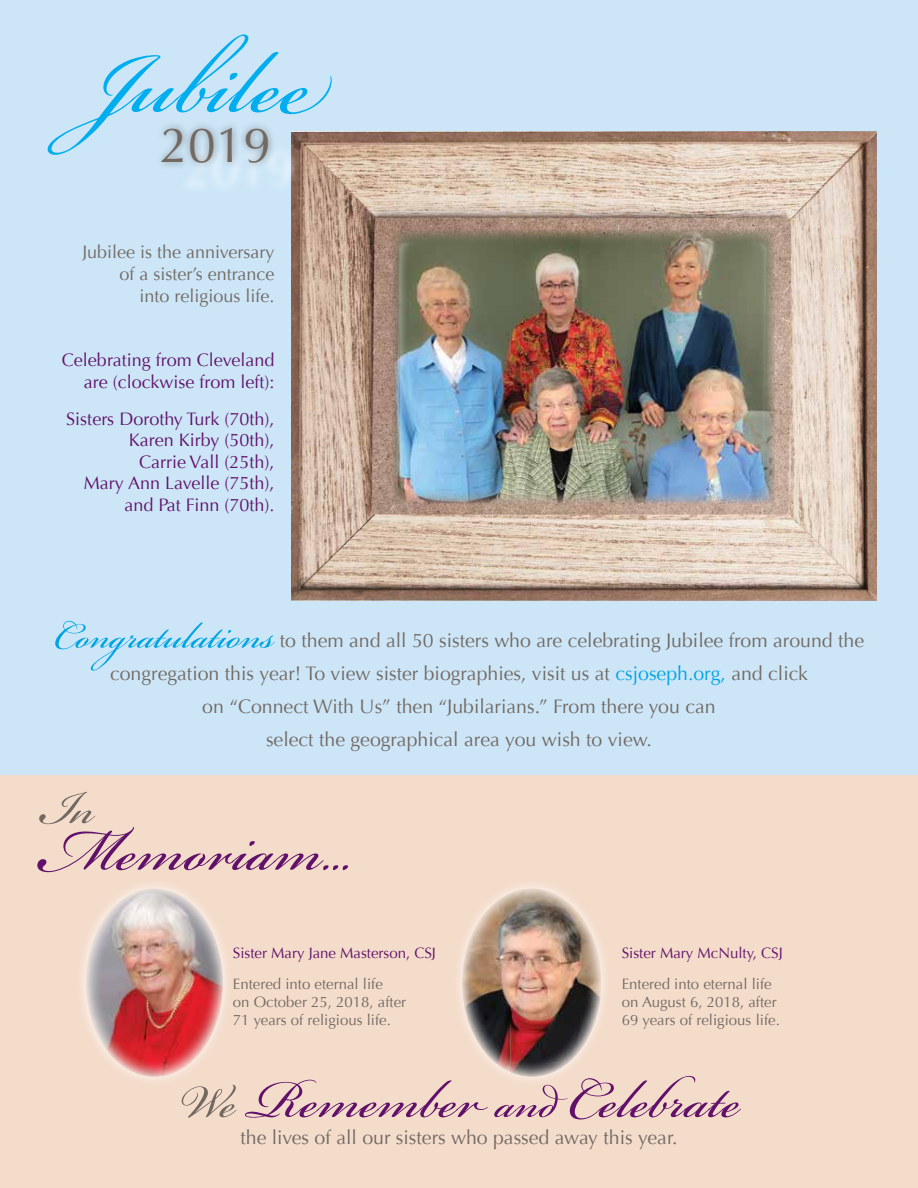
<style>
.page{position:relative;width:918px;height:1188px;background:#fff}
.page>*{position:absolute;margin:0;border:0;box-sizing:border-box;transform-origin:0 0}
.t1{font:135px "Bickham Script Pro";color:#00aeef}
.t2{font:93px "Bickham Script Pro";color:#61116a}
.t3{font:82.5px "Bickham Script Pro";color:#61116a}
.t4{font:72px "Bickham Script Pro";color:#726963}
.t5{font:57px "Bickham Script Pro";color:#00a4e3}
.t6{font:49.65px "Optima";color:#726963}
.t7{font:19.5px "Optima";color:#726963}
.t8{font:18px/21.6px "Optima";color:#61116a;text-align:right}
.t9{font:18px/21.6px "Optima";color:#726963;text-align:right}
.t10{font:15px/18px "Optima";color:#726963}
.t11{font:15px "Optima";color:#61116a}
.s1{color:#00a4e3}
.s2{font-size:72px;color:#726963}
.s3{font-size:68.4px}
</style>
<div class="page">
<div style="left:0;top:0;width:918px;height:776px;background:#cce6f8"></div>
<div style="left:0;top:775px;width:918px;height:413px;background:#f4dccb"></div>
<img style="left:462px;top:888px;width:140px;height:189px">
<img style="left:86px;top:888px;width:137px;height:189px">
<img style="left:291px;top:132px;width:585px;height:469px">
<img style="left:393px;top:230px;width:382px;height:273px">
<div style="left:179px;top:144px;width:121px;height:51px;background:#fff;opacity:.75"></div>
<div style="left:155px;top:120px;width:121px;height:51px;background:#726963;opacity:.75"></div>
<h1 class="t1" style="left:88px;top:-14px;width:239px">Jubilee</h1>
<h3 class="t6" style="left:161px;top:116px;width:112px">2019</h3>
<p class="t9" style="left:82px;top:242px;width:194px">Jubilee is the anniversary of a sister’s entrance<br>into religious life.</p>
<p class="t8" style="left:62px;top:350px;width:214px">Celebrating from Cleveland are (clockwise from left):</p>
<p class="t8" style="left:66px;top:408px;width:210px">Sisters Dorothy Turk (70th),<br>Karen Kirby (50th),<br>Carrie Vall (25th),<br>Mary Ann Lavelle (75th), and Pat Finn (70th).</p>
<h3 class="t5" style="left:54px;top:594px;width:222px">Congratulations</h3>
<p class="t7" style="left:280px;top:630px;width:586px">to them and all 50 sisters who are celebrating Jubilee from around the</p>
<p class="t7" style="left:110px;top:663px;width:699px">congregation this year! To view sister biographies, visit us at <span class="s1">csjoseph.org,</span> and click</p>
<p class="t7" style="left:202px;top:695px;width:515px">on “Connect With Us” then “Jubilarians.” From there you can</p>
<p class="t7" style="left:266px;top:728px;width:387px">select the geographical area you wish to view.</p>
<h3 class="t4" style="left:40px;top:756px;width:55px">In</h3>
<h2 class="t2" style="left:40px;top:783px;width:313px">Memoriam...</h2>
<p class="t11" style="left:233px;top:944px;width:205px">Sister Mary Jane Masterson, CSJ</p>
<p class="t10" style="left:233px;top:975px;width:175px">Entered into eternal life<br>on October 25, 2018, after<br>71 years of religious life.</p>
<p class="t11" style="left:622px;top:944px;width:163px">Sister Mary McNulty, CSJ</p>
<p class="t10" style="left:622px;top:975px;width:160px">Entered into eternal life on August 6, 2018, after<br>69 years of religious life.</p>
<h3 class="t3" style="left:178px;top:1040px;width:566px"><span class="s2">We</span>Remember<span class="s3">and</span> Celebrate</h3>
<p class="t7" style="left:240px;top:1126px;width:439px">the lives of all our sisters who passed away this year.</p>
</div>
